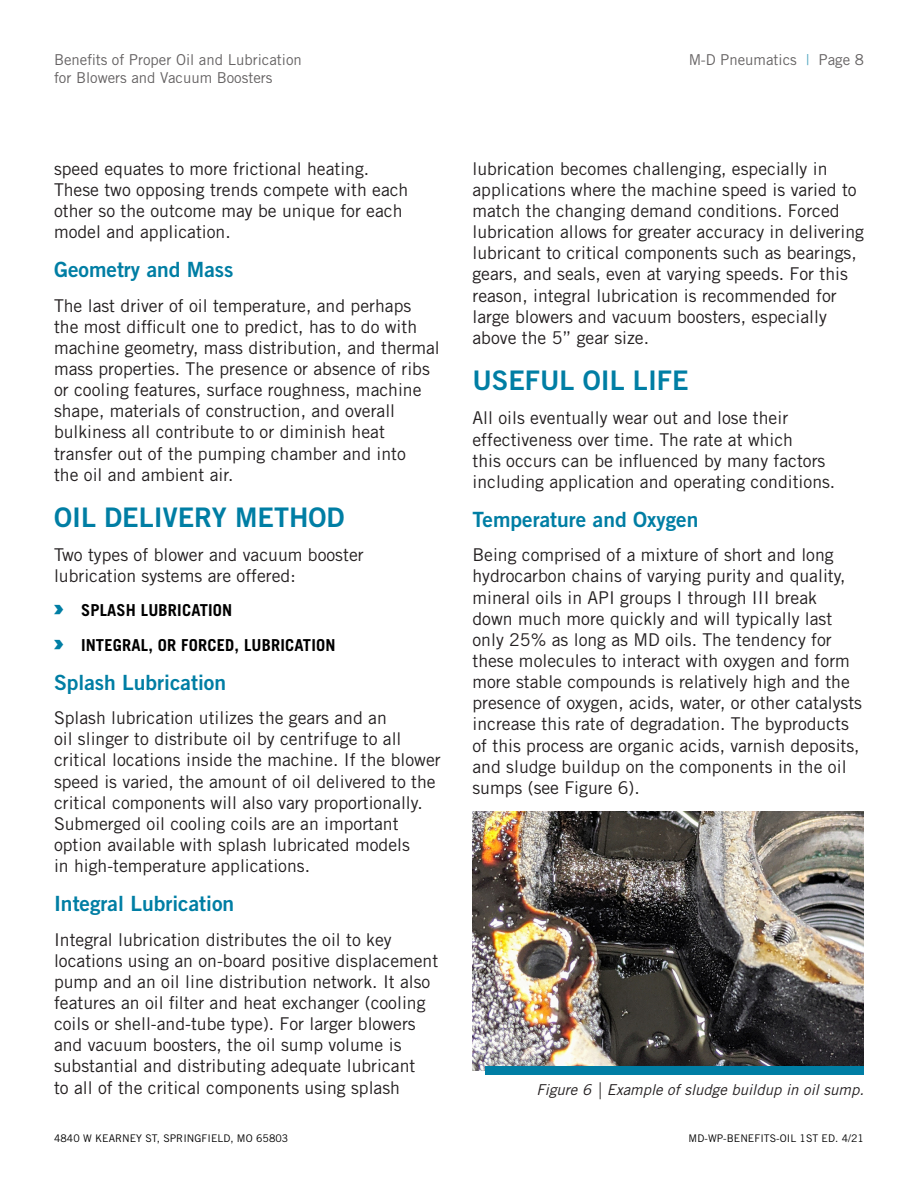
<style>
.page{position:relative;width:918px;height:1188px;background:#fff}
.page>*{position:absolute;margin:0;border:0;box-sizing:border-box;transform-origin:0 0}
.t1{font:27px "Trade Gothic LT Std Bd 2";color:#007ea4}
.t2{font:21px "Trade Gothic LT Std Bd 2";color:#007ea4}
.t3{font:17.7px/21.1px "Trade Gothic LT Std";color:#231f20}
.t4{font:700 16.5px "Trade Gothic LT Std";letter-spacing:.01em;color:#000}
.t5{font:15px "Trade Gothic LT Std";color:#231f20}
.t6{font:italic 15px "Trade Gothic LT Std";color:#231f20}
.t7{font:10.5px "Trade Gothic LT Std";letter-spacing:.005em;color:#000}
.s1{color:#007ea4}
</style>
<div class="page">
<img style="left:472px;top:811px;width:391px;height:259px">
<div style="left:485px;top:1066px;width:378px;height:8px;background:#007ea4"></div>
<p class="t5" style="left:54px;top:50px;width:249px">Benefits of Proper Oil and Lubrication</p>
<p class="t5" style="left:688px;top:50px;width:177px">M-D Pneumatics <span class="s1">|</span> Page 8</p>
<p class="t5" style="left:54px;top:68px;width:220px">for Blowers and Vacuum Boosters</p>
<p class="t3" style="left:54px;top:158px;width:356px">speed equates to more frictional heating.<br>These two opposing trends compete with each other so the outcome may be unique for each model and application.</p>
<p class="t2" style="left:54px;top:256px;width:181px">Geometry and Mass</p>
<p class="t3" style="left:54px;top:294px;width:387px">The last driver of oil temperature, and perhaps the most difficult one to predict, has to do with machine geometry, mass distribution, and thermal mass properties. The presence or absence of ribs or cooling features, surface roughness, machine shape, materials of construction, and overall bulkiness all contribute to or diminish heat transfer out of the pumping chamber and into<br>the oil and ambient air.</p>
<h1 class="t1" style="left:54px;top:500px;width:292px">OIL DELIVERY METHOD</h1>
<p class="t3" style="left:54px;top:544px;width:311px">Two types of blower and vacuum booster lubrication systems are offered:</p>
<p class="t4" style="left:54px;top:600px;width:180px"><span class="s1">•</span> SPLASH LUBRICATION</p>
<p class="t4" style="left:54px;top:635px;width:283px"><span class="s1">•</span> INTEGRAL, OR FORCED, LUBRICATION</p>
<p class="t2" style="left:54px;top:669px;width:174px">Splash Lubrication</p>
<p class="t3" style="left:54px;top:707px;width:388px">Splash lubrication utilizes the gears and an<br>oil slinger to distribute oil by centrifuge to all critical locations inside the machine. If the blower speed is varied, the amount of oil delivered to the critical components will also vary proportionally.<br>Submerged oil cooling coils are an important option available with splash lubricated models<br>in high-temperature applications.</p>
<p class="t2" style="left:54px;top:890px;width:182px">Integral Lubrication</p>
<p class="t3" style="left:54px;top:928px;width:386px">Integral lubrication distributes the oil to key locations using an on-board positive displacement pump and an oil line distribution network. It also features an oil filter and heat exchanger (cooling coils or shell-and-tube type). For larger blowers and vacuum boosters, the oil sump volume is substantial and distributing adequate lubricant<br>to all of the critical components using splash</p>
<p class="t3" style="left:473px;top:158px;width:393px">lubrication becomes challenging, especially in applications where the machine speed is varied to match the changing demand conditions. Forced lubrication allows for greater accuracy in delivering lubricant to critical components such as bearings, gears, and seals, even at varying speeds. For this reason, integral lubrication is recommended for large blowers and vacuum boosters, especially above the 5” gear size.</p>
<h1 class="t1" style="left:472px;top:363px;width:218px">USEFUL OIL LIFE</h1>
<p class="t3" style="left:472px;top:407px;width:364px">All oils eventually wear out and lose their effectiveness over time. The rate at which<br>this occurs can be influenced by many factors including application and operating conditions.</p>
<p class="t2" style="left:472px;top:506px;width:227px">Temperature and Oxygen</p>
<p class="t3" style="left:472px;top:544px;width:391px">Being comprised of a mixture of short and long hydrocarbon chains of varying purity and quality, mineral oils in API groups I through III break<br>down much more quickly and will typically last only 25% as long as MD oils. The tendency for these molecules to interact with oxygen and form more stable compounds is relatively high and the presence of oxygen, acids, water, or other catalysts increase this rate of degradation. The byproducts of this process are organic acids, varnish deposits, and sludge buildup on the components in the oil sumps (see Figure 6).</p>
<p class="t6" style="left:537px;top:1081px;width:329px">Figure 6 | Example of sludge buildup in oil sump.</p>
<p class="t7" style="left:54px;top:1132px;width:236px">4840 W KEARNEY ST, SPRINGFIELD, MO 65803</p>
<p class="t7" style="left:689px;top:1132px;width:177px">MD-WP-BENEFITS-OIL 1ST ED. 4/21</p>
</div>
